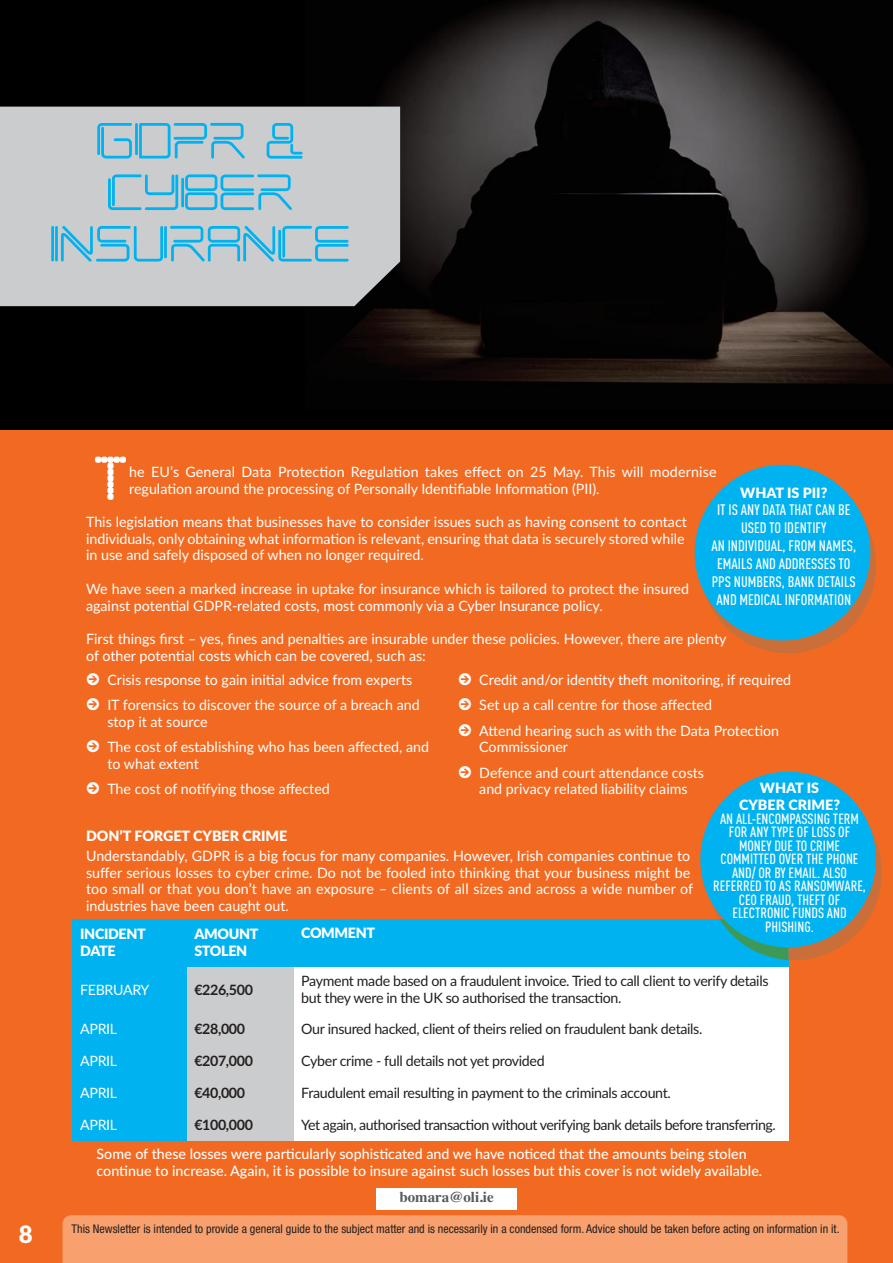
<style>
.page{position:relative;width:893px;height:1263px;background:#fff}
.page>*{position:absolute;margin:0;border:0;box-sizing:border-box;transform-origin:0 0}
.t1{font:700 62.4px/51.4px "Phuture Rnd Open";color:#00b2ef;text-align:center}
.t2{font:300 59.55px "Pixel Screen Font";color:#fff}
.t3{font:900 24px "Lato";color:#fff}
.t4{font:500 15px/18px "DIN Cond";color:#fff;text-align:center}
.t5{font:700 15px "Times";color:#58595b}
.t6{font:500 14.7px/13.5px "DIN Cond";color:#fff;text-align:center}
.t7{font:14.25px/16.5px "Lato";color:#fff}
.t8{font:14.25px/17.1px "Lato";letter-spacing:-.025em;color:#231f20}
.t9{font:500 14.25px/16.5px "Lato";color:#fff}
.t10{font:900 14.25px/17.1px "Lato";letter-spacing:-.005em;color:#fff;text-align:center}
.t11{font:700 14.25px "Lato";letter-spacing:-.025em;color:#231f20}
.t12{font:900 14.25px/17.1px "Lato";letter-spacing:-.025em;color:#fff}
.t13{font:14.25px "Lato";letter-spacing:-.025em;color:#fff}
.t14{font:condensed 12px "Helvetica Neue";color:#231f20}
</style>
<div class="page">
<div style="left:0;top:0;width:893px;height:473px;background:#000"></div>
<img style="left:306px;top:0;width:587px;height:384px">
<div style="left:0;top:430px;width:893px;height:833px;background:#f26a21"></div>
<div style="left:63px;top:1215px;width:784px;height:48px;background:#f8a16e"></div>
<div style="left:73px;top:919px;width:114px;height:48px;background:#00b2ef"></div>
<div style="left:187px;top:919px;width:107px;height:48px;background:#00b2ef"></div>
<div style="left:294px;top:919px;width:494px;height:48px;background:#00b2ef"></div>
<div style="left:73px;top:967px;width:114px;height:47px;background:#00b2ef"></div>
<div style="left:187px;top:967px;width:107px;height:47px;background:#cbcccd"></div>
<div style="left:294px;top:967px;width:494px;height:47px;background:#fff"></div>
<div style="left:73px;top:1014px;width:114px;height:32px;background:#00b2ef"></div>
<div style="left:187px;top:1014px;width:107px;height:32px;background:#cbcccd"></div>
<div style="left:294px;top:1014px;width:494px;height:32px;background:#fff"></div>
<div style="left:73px;top:1046px;width:114px;height:31px;background:#00b2ef"></div>
<div style="left:187px;top:1046px;width:107px;height:31px;background:#cbcccd"></div>
<div style="left:294px;top:1046px;width:494px;height:31px;background:#fff"></div>
<div style="left:73px;top:1077px;width:114px;height:32px;background:#00b2ef"></div>
<div style="left:187px;top:1077px;width:107px;height:32px;background:#cbcccd"></div>
<div style="left:294px;top:1077px;width:494px;height:32px;background:#fff"></div>
<div style="left:73px;top:1109px;width:114px;height:32px;background:#00b2ef"></div>
<div style="left:187px;top:1109px;width:107px;height:32px;background:#cbcccd"></div>
<div style="left:294px;top:1109px;width:494px;height:32px;background:#fff"></div>
<div style="left:376px;top:1188px;width:141px;height:21px;background:#fff"></div>
<div style="left:0;top:107px;width:400px;height:199px;background:#cbcccd"></div>
<svg style="left:694px;top:464px;width:182px;height:189px"></svg>
<svg style="left:700px;top:771px;width:182px;height:190px"></svg>
<h1 class="t1" style="left:50px;top:111px;width:302px">GDPR &amp;<br>CYBER<br>INSURANCE</h1>
<h3 class="t3" style="left:19px;top:1220px;width:15px">8</h3>
<h2 class="t2" style="left:86px;top:444px;width:45px">T</h2>
<p class="t7" style="left:129px;top:465px;width:589px">he EU’s General Data Protection Regulation takes effect on 25 May. This will modernise regulation around the processing of Personally Identifiable Information (PII).</p>
<p class="t7" style="left:86px;top:515px;width:602px">This legislation means that businesses have to consider issues such as having consent to contact individuals, only obtaining what information is relevant, ensuring that data is securely stored while in use and safely disposed of when no longer required.</p>
<p class="t7" style="left:86px;top:582px;width:604px">We have seen a marked increase in uptake for insurance which is tailored to protect the insured against potential GDPR-related costs, most commonly via a Cyber Insurance policy.</p>
<p class="t7" style="left:86px;top:632px;width:642px">First things first – yes, fines and penalties are insurable under these policies. However, there are plenty of other potential costs which can be covered, such as:</p>
<p class="t7" style="left:107px;top:668px;width:314px;line-height:25.5px">Crisis response to gain initial advice from experts<br>IT forensics to discover the source of a breach and</p>
<p class="t7" style="left:107px;top:710px;width:323px;line-height:25.5px">stop it at source<br>The cost of establishing who has been affected, and</p>
<p class="t7" style="left:107px;top:752px;width:224px;line-height:25.5px">to what extent<br>The cost of notifying those affected</p>
<p class="t10" style="left:740px;top:485px;width:89px">WHAT IS PII?</p>
<p class="t4" style="left:711px;top:502px;width:146px">IT IS ANY DATA THAT CAN BE<br>USED TO IDENTIFY<br>AN INDIVIDUAL, FROM NAMES,<br>EMAILS AND ADDRESSES TO<br>PPS NUMBERS, BANK DETAILS<br>AND MEDICAL INFORMATION</p>
<p class="t7" style="left:479px;top:668px;width:313px;line-height:25.5px">Credit and/or identity theft monitoring, if required<br>Set up a call centre for those affected<br>Attend hearing such as with the Data Protection</p>
<p class="t7" style="left:479px;top:735px;width:226px;line-height:25.5px">Commissioner<br>Defence and court attendance costs</p>
<p class="t7" style="left:479px;top:782px;width:210px">and privacy related liability claims</p>
<p class="t10" style="left:739px;top:780px;width:103px">WHAT IS<br>CYBER CRIME?</p>
<p class="t6" style="left:713px;top:813px;width:154px">AN ALL-ENCOMPASSING TERM<br>FOR ANY TYPE OF LOSS OF<br>MONEY DUE TO CRIME<br>COMMITTED OVER THE PHONE<br>AND/ OR BY EMAIL. ALSO<br>REFERRED TO AS RANSOMWARE,<br>CEO FRAUD, THEFT OF<br>ELECTRONIC FUNDS AND<br>PHISHING.</p>
<p class="t10" style="left:86px;top:827px;width:203px">DON’T FORGET CYBER CRIME</p>
<p class="t7" style="left:86px;top:849px;width:609px">Understandably, GDPR is a big focus for many companies. However, Irish companies continue to suffer serious losses to cyber crime. Do not be fooled into thinking that your business might be too small or that you don’t have an exposure – clients of all sizes and across a wide number of industries have been caught out.</p>
<p class="t12" style="left:80px;top:925px;width:67px">INCIDENT<br>DATE</p>
<p class="t12" style="left:194px;top:925px;width:66px">AMOUNT<br>STOLEN</p>
<p class="t12" style="left:301px;top:925px;width:75px">COMMENT</p>
<p class="t13" style="left:80px;top:984px;width:71px">FEBRUARY</p>
<p class="t11" style="left:194px;top:984px;width:60px">€226,500</p>
<p class="t8" style="left:301px;top:974px;width:469px">Payment made based on a fraudulent invoice. Tried to call client to verify details but they were in the UK so authorised the transaction.</p>
<p class="t7" style="left:80px;top:1022px;width:39px">APRIL</p>
<p class="t11" style="left:194px;top:1023px;width:52px">€28,000</p>
<p class="t8" style="left:301px;top:1022px;width:403px">Our insured hacked, client of theirs relied on fraudulent bank details.</p>
<p class="t7" style="left:80px;top:1054px;width:39px">APRIL</p>
<p class="t11" style="left:194px;top:1055px;width:60px">€207,000</p>
<p class="t8" style="left:301px;top:1053px;width:245px">Cyber crime - full details not yet provided</p>
<p class="t7" style="left:80px;top:1086px;width:39px">APRIL</p>
<p class="t11" style="left:194px;top:1087px;width:52px">€40,000</p>
<p class="t8" style="left:301px;top:1085px;width:371px">Fraudulent email resulting in payment to the criminals account.</p>
<p class="t7" style="left:80px;top:1117px;width:39px">APRIL</p>
<p class="t11" style="left:194px;top:1119px;width:60px">€100,000</p>
<p class="t8" style="left:301px;top:1117px;width:476px">Yet again, authorised transaction without verifying bank details before transferring.</p>
<p class="t9" style="left:97px;top:1147px;width:667px">Some of these losses were particularly sophisticated and we have noticed that the amounts being stolen continue to increase. Again, it is possible to insure against such losses but this cover is not widely available.</p>
<p class="t5" style="left:399px;top:1192px;width:96px">bomara@oli.ie</p>
<p class="t14" style="left:72px;top:1225px;width:769px">This Newsletter is intended to provide a general guide to the subject matter and is necessarily in a condensed form. Advice should be taken before acting on information in it.</p>
</div>
